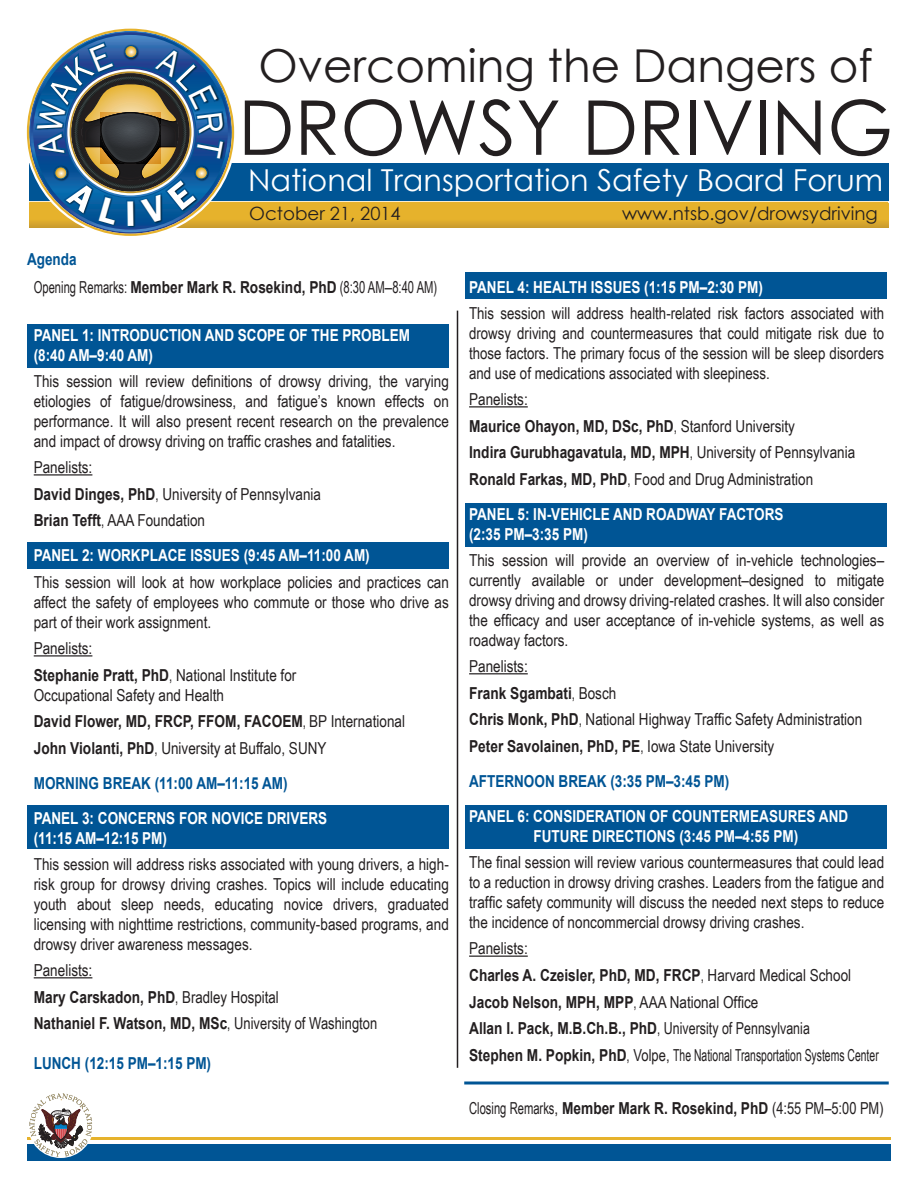
<style>
.page{position:relative;width:918px;height:1188px;background:#fff}
.page>*{position:absolute;margin:0;border:0;box-sizing:border-box;transform-origin:0 0}
.t1{font:75.6px "Century Gothic";color:#231f20}
.t2{font:45.3px "Century Gothic";color:#231f20}
.t3{font:30.3px "Century Gothic";color:#fff}
.t4{font:18.3px "Century Gothic";color:#231f20}
.blurb{font:16.5px/19.8px "Arial Narrow";color:#231f20;text-align:justify}
.speakers{font:700 16.5px "Arial";color:#231f20;scale:.83 1}
.speakers-2{font:16.5px/19.8px "Arial Narrow";color:#231f20;scale:.83 1}
.panel_title{font:700 16.5px/19.8px "Arial";color:#fff;scale:.82 1}
.panel_title-2{font:700 16.5px "Arial";color:#005595;scale:.82 1}
.invited_panelists{font:16.5px "Arial Narrow";color:#231f20}
.blurb-2{font:16.5px "Arial Narrow";color:#231f20;scale:.83 1}
.s1{font-family:"Arial";font-weight:700}
.s2{font-family:"Arial Narrow";font-weight:400}
</style>
<div class="page">
<div style="left:28px;top:324px;width:421px;height:43px;background:#005595"></div>
<div style="left:27px;top:542px;width:421px;height:27px;background:#005595"></div>
<div style="left:28px;top:806px;width:421px;height:43px;background:#005595"></div>
<div style="left:465px;top:272px;width:421px;height:27px;background:#005595"></div>
<div style="left:466px;top:503px;width:421px;height:43px;background:#005595"></div>
<div style="left:466px;top:806px;width:421px;height:43px;background:#005595"></div>
<hr style="left:464px;top:1082px;width:425px;height:2px;background:#005595">
<hr style="left:34px;top:474px;width:58px;height:2px;background:#231f20">
<hr style="left:34px;top:655px;width:58px;height:2px;background:#231f20">
<hr style="left:34px;top:977px;width:58px;height:1px;background:#231f20">
<hr style="left:469px;top:406px;width:59px;height:1px;background:#231f20">
<hr style="left:469px;top:673px;width:59px;height:1px;background:#231f20">
<hr style="left:469px;top:956px;width:59px;height:1px;background:#231f20">
<div style="left:27px;top:1144px;width:864px;height:17px;background:#005595"></div>
<hr style="left:27px;top:1137px;width:864px;height:3px;background:#e6b22c">
<hr style="left:457px;top:311px;width:1px;height:757px;background:#231f20">
<div style="left:29px;top:203px;width:859px;height:24px;background:linear-gradient(to bottom,#edb72b,#d8a72d)"></div>
<div style="left:29px;top:163px;width:859px;height:37px;background:#005595"></div>
<hr style="left:29px;top:202px;width:859px;height:3px;background:#e6b22c">
<img style="left:26px;top:28px;width:218px;height:200px">
<svg style="left:29px;top:1093px;width:63px;height:64px"></svg>
<svg style="left:27px;top:29px;width:207px;height:207px"></svg>
<p class="panel_title-2" style="left:27px;top:249px;width:62px">Agenda</p>
<p class="t2" style="left:259px;top:34px;width:616px">Overcoming the Dangers of</p>
<p class="t1" style="left:238px;top:75px;width:656px">DROWSY DRIVING</p>
<p class="t3" style="left:248px;top:159px;width:636px">National Transportation Safety Board Forum</p>
<p class="t4" style="left:249px;top:201px;width:153px">October 21, 2014</p>
<p class="t4" style="left:622px;top:201px;width:257px">www.ntsb.gov/drowsydriving</p>
<p class="blurb-2" style="left:34px;top:275px;width:488px">Opening Remarks: <span class="s1">Member Mark R. Rosekind, PhD</span> (8:30 AM–8:40 AM)</p>
<p class="panel_title" style="left:34px;top:326px;width:460px">PANEL 1: INTRODUCTION AND SCOPE OF THE PROBLEM (8:40 AM–9:40 AM)</p>
<p class="blurb" style="left:34px;top:371px;width:417px">This session will review definitions of drowsy driving, the varying etiologies of fatigue/drowsiness, and fatigue’s known effects on performance. It will also present recent research on the prevalence and impact of drowsy driving on traffic crashes and fatalities.</p>
<p class="invited_panelists" style="left:34px;top:455px;width:60px">Panelists:</p>
<p class="speakers-2" style="left:34px;top:483px;width:348px"><span class="s1">David Dinges, PhD</span>, University of Pennsylvania</p>
<p class="speakers-2" style="left:34px;top:510px;width:208px"><span class="s1">Brian Tefft</span>, AAA Foundation</p>
<p class="panel_title" style="left:34px;top:546px;width:411px">PANEL 2: WORKPLACE ISSUES (9:45 AM–11:00 AM)</p>
<p class="blurb" style="left:34px;top:572px;width:417px">This session will look at how workplace policies and practices can affect the safety of employees who commute or those who drive as part of their work assignment.</p>
<p class="invited_panelists" style="left:34px;top:636px;width:60px">Panelists:</p>
<p class="speakers-2" style="left:34px;top:664px;width:318px"><span class="s1">Stephanie Pratt, PhD</span>, National Institute for<br>Occupational Safety and Health</p>
<p class="speakers" style="left:34px;top:710px;width:449px">David Flower, MD, FRCP, FFOM, FACOEM<span class="s2">, BP International</span></p>
<p class="speakers-2" style="left:34px;top:737px;width:354px"><span class="s1">John Violanti, PhD</span>, University at Buffalo, SUNY</p>
<p class="panel_title-2" style="left:34px;top:772px;width:311px">MORNING BREAK (11:00 AM–11:15 AM)</p>
<p class="panel_title" style="left:34px;top:809px;width:359px">PANEL 3: CONCERNS FOR NOVICE DRIVERS (11:15 AM–12:15 PM)</p>
<p class="blurb" style="left:34px;top:854px;width:417px">This session will address risks associated with young drivers, a high&shy;risk group for drowsy driving crashes. Topics will include educating youth about sleep needs, educating novice drivers, graduated licensing with nighttime restrictions, community-based programs, and drowsy driver awareness messages.</p>
<p class="invited_panelists" style="left:34px;top:958px;width:60px">Panelists:</p>
<p class="speakers" style="left:34px;top:986px;width:297px">Mary Carskadon, PhD<span class="s2">, Bradley Hospital</span></p>
<p class="speakers" style="left:34px;top:1012px;width:415px">Nathaniel F. Watson, MD, MSc<span class="s2">, University of Washington</span></p>
<p class="panel_title-2" style="left:34px;top:1052px;width:218px">LUNCH (12:15 PM–1:15 PM)</p>
<p class="panel_title" style="left:469px;top:277px;width:360px">PANEL 4: HEALTH ISSUES (1:15 PM–2:30 PM)</p>
<p class="blurb" style="left:469px;top:303px;width:417px">This session will address health-related risk factors associated with drowsy driving and countermeasures that could mitigate risk due to those factors. The primary focus of the session will be sleep disorders and use of medications associated with sleepiness.</p>
<p class="invited_panelists" style="left:469px;top:387px;width:60px">Panelists:</p>
<p class="speakers" style="left:469px;top:415px;width:394px">Maurice Ohayon, MD, DSc, PhD<span class="s2">, Stanford University</span></p>
<p class="speakers" style="left:469px;top:441px;width:467px">Indira Gurubhagavatula, MD, MPH<span class="s2">, University of Pennsylvania</span></p>
<p class="speakers-2" style="left:469px;top:468px;width:416px"><span class="s1">Ronald Farkas, MD, PhD</span>, Food and Drug Administration</p>
<p class="panel_title" style="left:469px;top:505px;width:385px">PANEL 5: IN-VEHICLE AND ROADWAY FACTORS (2:35 PM–3:35 PM)</p>
<p class="blurb" style="left:469px;top:550px;width:417px">This session will provide an overview of in-vehicle technologies– currently available or under development–designed to mitigate drowsy driving and drowsy driving-related crashes. It will also consider the efficacy and user acceptance of in-vehicle systems, as well as roadway factors.</p>
<p class="invited_panelists" style="left:469px;top:654px;width:60px">Panelists:</p>
<p class="speakers" style="left:469px;top:682px;width:179px">Frank Sgambati<span class="s2">, Bosch</span></p>
<p class="speakers-2" style="left:469px;top:709px;width:475px"><span class="s1">Chris Monk, PhD</span>, National Highway Traffic Safety Administration</p>
<p class="speakers" style="left:469px;top:735px;width:369px">Peter Savolainen, PhD, PE<span class="s2">, Iowa State University</span></p>
<p class="panel_title-2" style="left:469px;top:770px;width:319px">AFTERNOON BREAK (3:35 PM–3:45 PM)</p>
<p class="panel_title" style="left:534px;top:807px;width:385px;text-indent:-64px">PANEL 6: CONSIDERATION OF COUNTERMEASURES AND<br>FUTURE DIRECTIONS (3:45 PM–4:55 PM)</p>
<p class="blurb" style="left:469px;top:852px;width:417px">The final session will review various countermeasures that could lead to a reduction in drowsy driving crashes. Leaders from the fatigue and traffic safety community will discuss the needed next steps to reduce the incidence of noncommercial drowsy driving crashes.</p>
<p class="invited_panelists" style="left:469px;top:936px;width:60px">Panelists:</p>
<p class="speakers" style="left:469px;top:964px;width:462px">Charles A. Czeisler, PhD, MD, FRCP<span class="s2">, Harvard Medical School</span></p>
<p class="speakers" style="left:469px;top:991px;width:350px">Jacob Nelson, MPH, MPP<span class="s2">, AAA National Office</span></p>
<p class="speakers" style="left:469px;top:1017px;width:412px">Allan I. Pack, M.B.Ch.B., PhD<span class="s2">, University of Pennsylvania</span></p>
<p class="speakers-2" style="left:469px;top:1044px;width:495px"><span class="s1">Stephen M. Popkin, PhD</span>, Volpe, The National Transportation Systems Center</p>
<p class="speakers-2" style="left:469px;top:1097px;width:501px">Closing Remarks, <span class="s1">Member Mark R. Rosekind, PhD</span> (4:55 PM–5:00 PM)</p>
</div>
